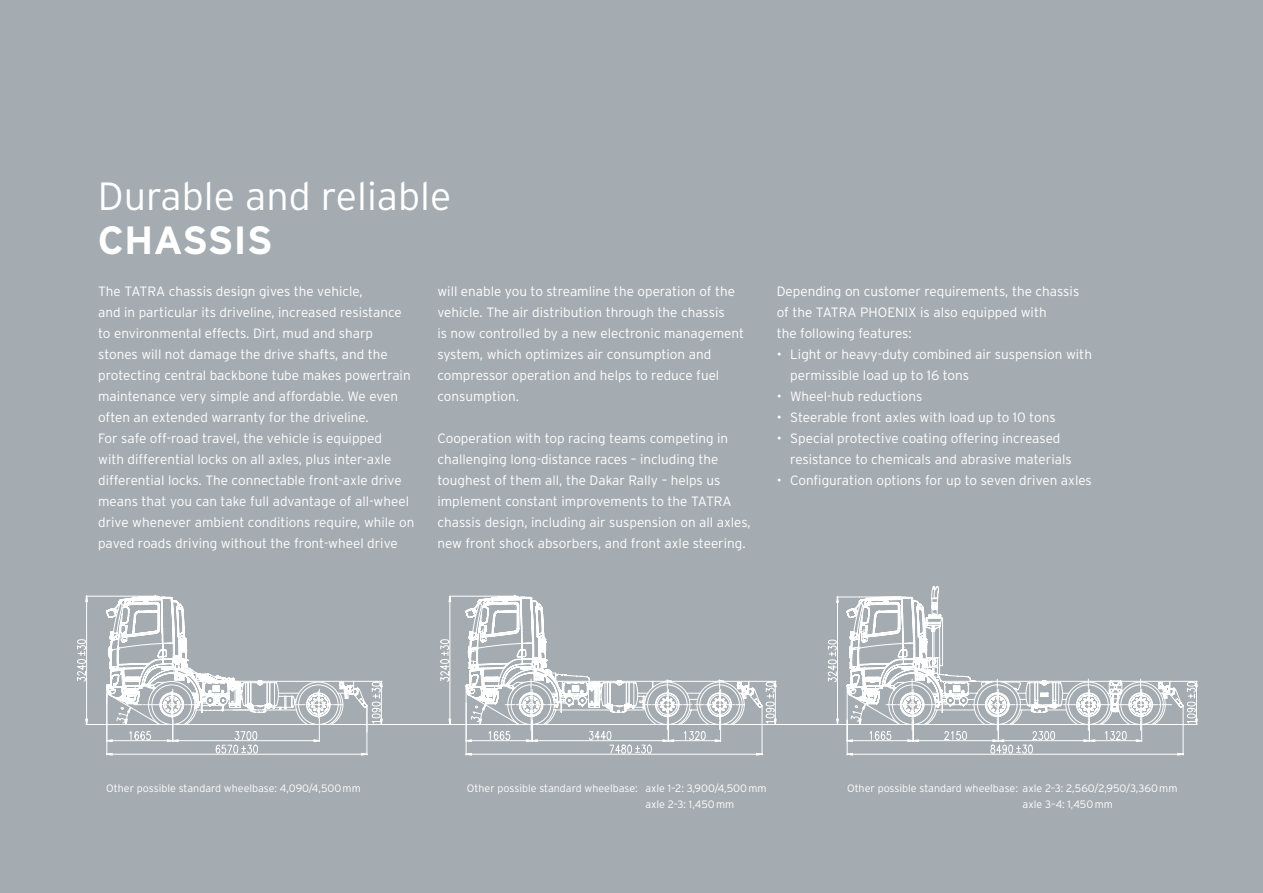
<style>
.page{position:relative;width:1263px;height:893px;background:#a4acb1}
.page>*{position:absolute;margin:0;border:0;box-sizing:border-box;transform-origin:0 0}
.t1{font:300 39.3px "Interstate CE";color:#fff}
.t2{font:700 39.3px "Interstate CE";color:#fff}
.t3{font:300 13.5px/21px "Interstate CE";color:#fff}
.t4{font:300 10.8px/16.6px "Interstate CE";color:#fff}
</style>
<div class="page">
<svg style="left:102px;top:586px;width:1095px;height:170px"></svg>
<h1 class="t1" style="left:98px;top:172px;width:355px">Durable and reliable</h1>
<h1 class="t2" style="left:98px;top:214px;width:177px">CHASSIS</h1>
<p class="t3" style="left:98px;top:280px;width:318px">The TATRA chassis design gives the vehicle,<br>and in particular its driveline, increased resistance to environmental effects. Dirt, mud and sharp stones will not damage the drive shafts, and the protecting central backbone tube makes powertrain maintenance very simple and affordable. We even often an extended warranty for the driveline.<br>For safe off-road travel, the vehicle is equipped<br>with differential locks on all axles, plus inter-axle differential locks. The connectable front-axle drive means that you can take full advantage of all-wheel drive whenever ambient conditions require, while on paved roads driving without the front-wheel drive</p>
<p class="t3" style="left:437px;top:280px;width:308px">will enable you to streamline the operation of the vehicle. The air distribution through the chassis<br>is now controlled by a new electronic management system, which optimizes air consumption and compressor operation and helps to reduce fuel consumption.</p>
<p class="t3" style="left:437px;top:427px;width:315px">Cooperation with top racing teams competing in challenging long-distance races – including the toughest of them all, the Dakar Rally – helps us implement constant improvements to the TATRA chassis design, including air suspension on all axles, new front shock absorbers, and front axle steering.</p>
<p class="t3" style="left:777px;top:280px;width:304px">Depending on customer requirements, the chassis of the TATRA PHOENIX is also equipped with<br>the following features:</p>
<p class="t3" style="left:790px;top:343px;width:303px;text-indent:-14px">• Light or heavy-duty combined air suspension with permissible load up to 16 tons</p>
<p class="t3" style="left:777px;top:385px;width:147px">• Wheel-hub reductions</p>
<p class="t3" style="left:777px;top:406px;width:280px">• Steerable front axles with load up to 10 tons</p>
<p class="t3" style="left:790px;top:427px;width:283px;text-indent:-14px">• Special protective coating offering increased resistance to chemicals and abrasive materials</p>
<p class="t3" style="left:777px;top:469px;width:317px">• Configuration options for up to seven driven axles</p>
<p class="t4" style="left:106px;top:779px;width:256px">Other possible standard wheelbase: 4,090/4,500mm</p>
<p class="t4" style="left:645px;top:779px;width:123px;text-indent:-178px">Other possible standard wheelbase: axle 1–2: 3,900/4,500mm axle 2–3: 1,450mm</p>
<p class="t4" style="left:1022px;top:779px;width:156px;text-indent:-176px">Other possible standard wheelbase: axle 2–3: 2,560/2,950/3,360mm axle 3–4: 1,450mm</p>
</div>
